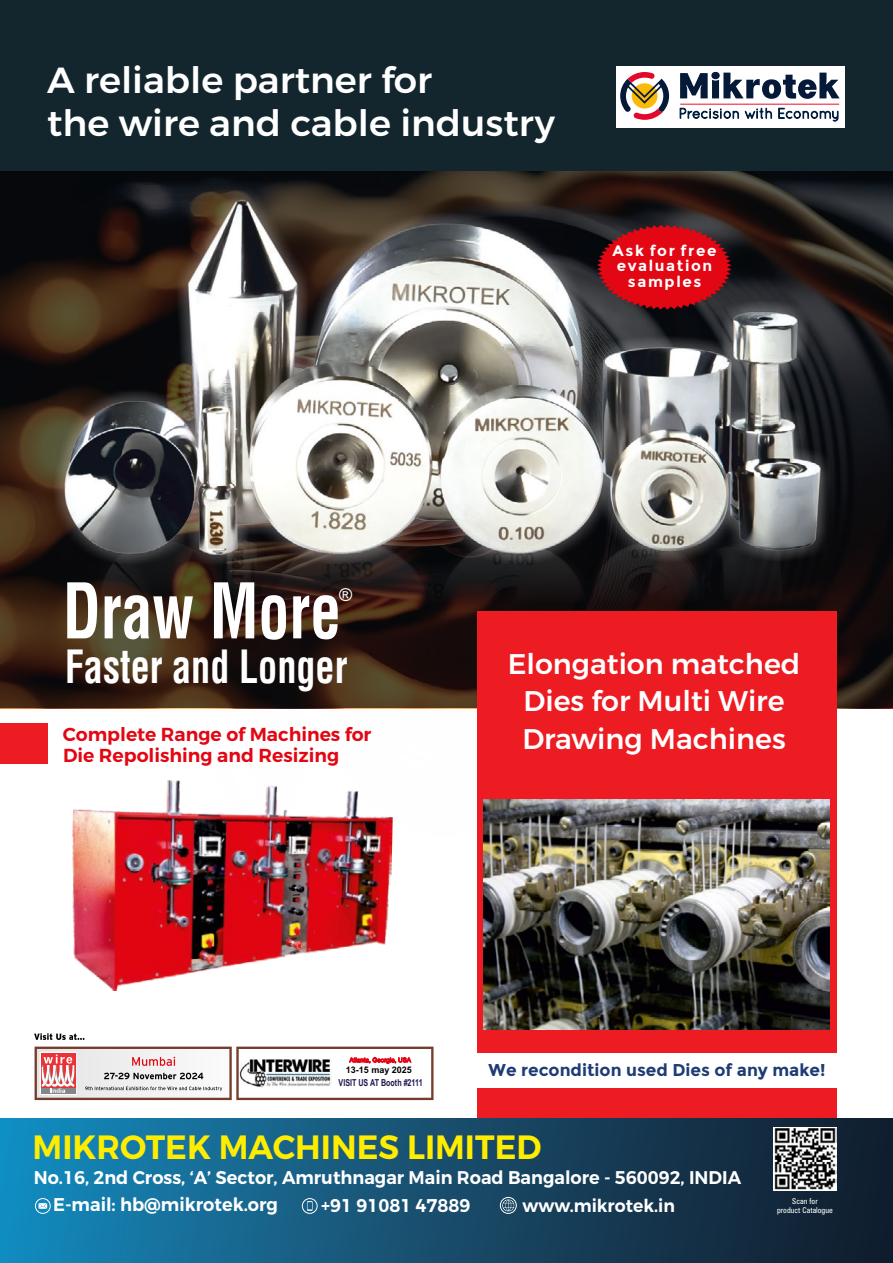
<style>
.page{position:relative;width:893px;height:1263px;background:#fff}
.page>*{position:absolute;margin:0;border:0;box-sizing:border-box;transform-origin:0 0}
.t1{font:700 condensed 44.7px "Helvetica LT Std";color:#fff;scale:.86 1}
.t2{font:500 36.3px/43.2px "Montserrat";color:#fff}
.t3{font:600 33.6px "Montserrat";color:#ffed00}
.t4{font:500 28.35px/37.5px "Montserrat";color:#fff;text-align:center}
.t5{font:600 18.75px/21px "Montserrat";color:#e30613}
.t6{font:600 18.45px "Montserrat";color:#fff}
.t7{font:600 18.3px "Montserrat";color:#fff}
.t8{font:600 17.85px "Montserrat";color:#fff}
.t9{font:17.7px "Arial";color:#fff}
.t10{font:700 17.1px "Montserrat";color:#1d3b74}
.t11{font:700 15.15px/15.9px "Montserrat";letter-spacing:.105em;color:#fff;text-align:center}
.t12{font:700 9.6px "Arial";color:#20154d;scale:.74 1}
.t13{font:700 9px "Arial";color:#000}
.t14{font:condensed 8.1px/9.8px "Zurich BT";color:#fff;text-align:center}
.t15{font:6.3px "Arial";color:#e30613}
</style>
<div class="page">
<div style="left:0;top:0;width:893px;height:364px;background:#13262d"></div>
<div style="left:0;top:172px;width:893px;height:536px;background:#000;opacity:.66"></div>
<img style="left:81px;top:664px;width:396px;height:45px">
<div style="left:477px;top:611px;width:359px;height:547px;background:#ed1c23"></div>
<div style="left:477px;top:1053px;width:359px;height:34px;background:#fff"></div>
<div style="left:0;top:723px;width:47px;height:41px;background:#ed1c23"></div>
<img style="left:43px;top:171px;width:790px;height:493px">
<svg style="left:67px;top:582px;width:126px;height:57px"></svg>
<svg style="left:214px;top:582px;width:124px;height:58px"></svg>
<img style="left:72px;top:780px;width:321px;height:211px">
<svg style="left:597px;top:225px;width:134px;height:85px;background:#b2101b"></svg>
<img style="left:484px;top:799px;width:346px;height:231px">
<div style="left:616px;top:66px;width:229px;height:61px;background:#fff"></div>
<svg style="left:620px;top:72px;width:49px;height:48px"></svg>
<svg style="left:680px;top:72px;width:160px;height:27px"></svg>
<hr style="left:680px;top:104px;width:159px;height:1px;background:#ec1d36">
<svg style="left:680px;top:108px;width:158px;height:13px"></svg>
<div style="left:0;top:1118px;width:893px;height:145px;background:linear-gradient(to right,#1788bb,#141725)"></div>
<svg style="left:502px;top:1199px;width:13px;height:13px"></svg>
<svg style="left:307px;top:1201px;width:6px;height:10px"></svg>
<svg style="left:38px;top:1203px;width:9px;height:6px"></svg>
<div style="left:35px;top:1198px;width:16px;height:16px;border:1px solid #fff;border-radius:50%"></div>
<div style="left:302px;top:1198px;width:16px;height:16px;border:1px solid #fff;border-radius:50%"></div>
<div style="left:500px;top:1197px;width:17px;height:17px;border:1px solid #fff;border-radius:50%"></div>
<img style="left:773px;top:1127px;width:64px;height:64px">
<svg style="left:34px;top:1033px;width:51px;height:7px"></svg>
<svg style="left:35px;top:1046px;width:398px;height:54px"></svg>
<img style="left:240px;top:1057px;width:92px;height:31px">
<h2 class="t2" style="left:47px;top:58px;width:509px">A reliable partner for<br>the wire and cable industry</h2>
<p class="t11" style="left:613px;top:242px;width:105px">Ask for free evaluation samples</p>
<p class="t9" style="left:339px;top:583px;width:15px">®</p>
<h1 class="t1" style="left:65px;top:639px;width:330px">Faster and Longer</h1>
<p class="t5" style="left:63px;top:724px;width:310px">Complete Range of Machines for<br>Die Repolishing and Resizing</p>
<h3 class="t4" style="left:508px;top:645px;width:294px">Elongation matched<br>Dies for Multi Wire<br>Drawing Machines</h3>
<p class="t15" style="left:349px;top:1056px;width:63px">Atlanta, Georgia, USA</p>
<p class="t12" style="left:339px;top:1076px;width:115px">VISIT US AT Booth #2111</p>
<p class="t13" style="left:346px;top:1064px;width:68px">13-15 may 2025</p>
<p class="t10" style="left:489px;top:1060px;width:338px">We recondition used Dies of any make!</p>
<h3 class="t3" style="left:33px;top:1126px;width:510px">MIKROTEK MACHINES LIMITED</h3>
<p class="t7" style="left:34px;top:1166px;width:709px">No.16, 2nd Cross, ‘A’ Sector, Amruthnagar Main Road Bangalore - 560092, INDIA</p>
<p class="t6" style="left:53px;top:1193px;width:226px">E-mail: hb@mikrotek.org</p>
<p class="t6" style="left:321px;top:1194px;width:151px">+91 91081 47889</p>
<p class="t8" style="left:522px;top:1194px;width:154px">www.mikrotek.in</p>
<p class="t14" style="left:777px;top:1196px;width:57px">Scan for<br>product Catalogue</p>
</div>
